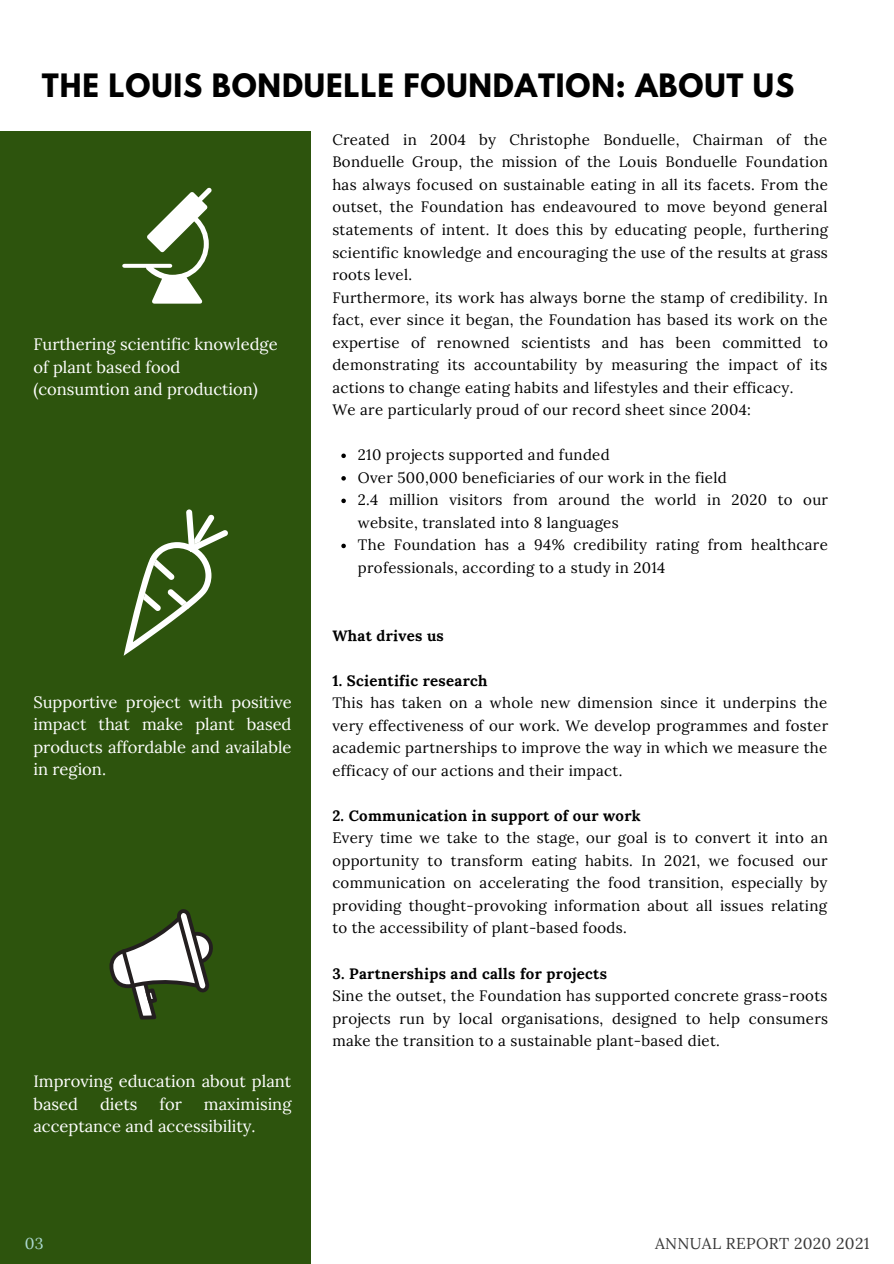
<style>
.page{position:relative;width:894px;height:1264px;background:#fff}
.page>*{position:absolute;margin:0;border:0;box-sizing:border-box;transform-origin:0 0}
.t1{font:700 28.5px "League Spartan";letter-spacing:.03em;color:#000}
.t2{font:16.5px/22.5px "Lora";color:#fff}
.t3{font:15.75px "Lora";letter-spacing:.02em;color:#383838}
.t4{font:15.75px "Lora";color:#add9d2}
.t5{font:15px/22.5px "Lora";letter-spacing:.02em;color:#000;text-align:justify}
.t6{font:700 15px "Lora";letter-spacing:.02em;color:#000}
</style>
<div class="page">
<div style="left:0;top:132px;width:310px;height:1131px;background:#2d540d"></div>
<svg style="left:109px;top:909px;width:104px;height:110px"></svg>
<svg style="left:124px;top:509px;width:104px;height:146px"></svg>
<svg style="left:122px;top:187px;width:90px;height:116px"></svg>
<svg style="left:341px;top:453px;width:5px;height:5px"></svg>
<svg style="left:341px;top:476px;width:5px;height:4px"></svg>
<svg style="left:341px;top:498px;width:5px;height:5px"></svg>
<svg style="left:341px;top:543px;width:5px;height:5px"></svg>
<p class="t1" style="left:42px;top:71px;width:753px">THE LOUIS BONDUELLE FOUNDATION: ABOUT US</p>
<p class="t2" style="left:33px;top:333px;width:246px">Furthering scientific knowledge of plant based food</p>
<p class="t2" style="left:33px;top:378px;width:226px">(consumtion and production)</p>
<p class="t2" style="left:33px;top:690px;width:259px;text-align:justify">Supportive project with positive impact that make plant based products affordable and available in region.</p>
<p class="t2" style="left:33px;top:1069px;width:259px">Improving education about plant based</p>
<p class="t2" style="left:100px;top:1092px;width:39px">diets</p>
<p class="t2" style="left:159px;top:1092px;width:24px">for</p>
<p class="t2" style="left:33px;top:1092px;width:259px;text-indent:170px">maximising acceptance and accessibility.</p>
<p class="t5" style="left:332px;top:128px;width:497px">Created in 2004 by Christophe Bonduelle, Chairman of the Bonduelle Group, the mission of the Louis Bonduelle Foundation has always focused on sustainable eating in all its facets. From the outset, the Foundation has endeavoured to move beyond general statements of intent. It does this by educating people, furthering scientific knowledge and encouraging the use of the results at grass roots level.</p>
<p class="t5" style="left:332px;top:286px;width:497px">Furthermore, its work has always borne the stamp of credibility. In fact, ever since it began, the Foundation has based its work on the expertise of renowned scientists and has been committed to demonstrating its accountability by measuring the impact of its actions to change eating habits and lifestyles and their efficacy.</p>
<p class="t5" style="left:332px;top:398px;width:420px">We are particularly proud of our record sheet since 2004:</p>
<p class="t5" style="left:358px;top:443px;width:253px">210 projects supported and funded</p>
<p class="t5" style="left:358px;top:466px;width:370px">Over 500,000 beneficiaries of our work in the field</p>
<p class="t5" style="left:358px;top:488px;width:471px">2.4 million visitors from around the world in 2020 to our website, translated into 8 languages</p>
<p class="t5" style="left:358px;top:533px;width:471px">The Foundation has a 94% credibility rating from healthcare professionals, according to a study in 2014</p>
<p class="t6" style="left:332px;top:625px;width:113px">What drives us</p>
<p class="t6" style="left:332px;top:670px;width:157px">1. Scientific research</p>
<p class="t5" style="left:332px;top:691px;width:497px">This has taken on a whole new dimension since it underpins the very effectiveness of our work. We develop programmes and foster academic partnerships to improve the way in which we measure the efficacy of our actions and their impact.</p>
<p class="t6" style="left:332px;top:805px;width:310px">2. Communication in support of our work</p>
<p class="t5" style="left:332px;top:826px;width:497px">Every time we take to the stage, our goal is to convert it into an opportunity to transform eating habits. In 2021, we focused our communication on accelerating the food transition, especially by providing thought-provoking information about all issues relating to the accessibility of plant-based foods.</p>
<p class="t6" style="left:332px;top:963px;width:276px">3. Partnerships and calls for projects</p>
<p class="t5" style="left:332px;top:984px;width:497px">Sine the outset, the Foundation has supported concrete grass-roots projects run by local organisations, designed to help consumers make the transition to a sustainable plant-based diet.</p>
<p class="t4" style="left:25px;top:1233px;width:20px">03</p>
<p class="t3" style="left:654px;top:1233px;width:216px">ANNUAL REPORT 2020 2021</p>
</div>
